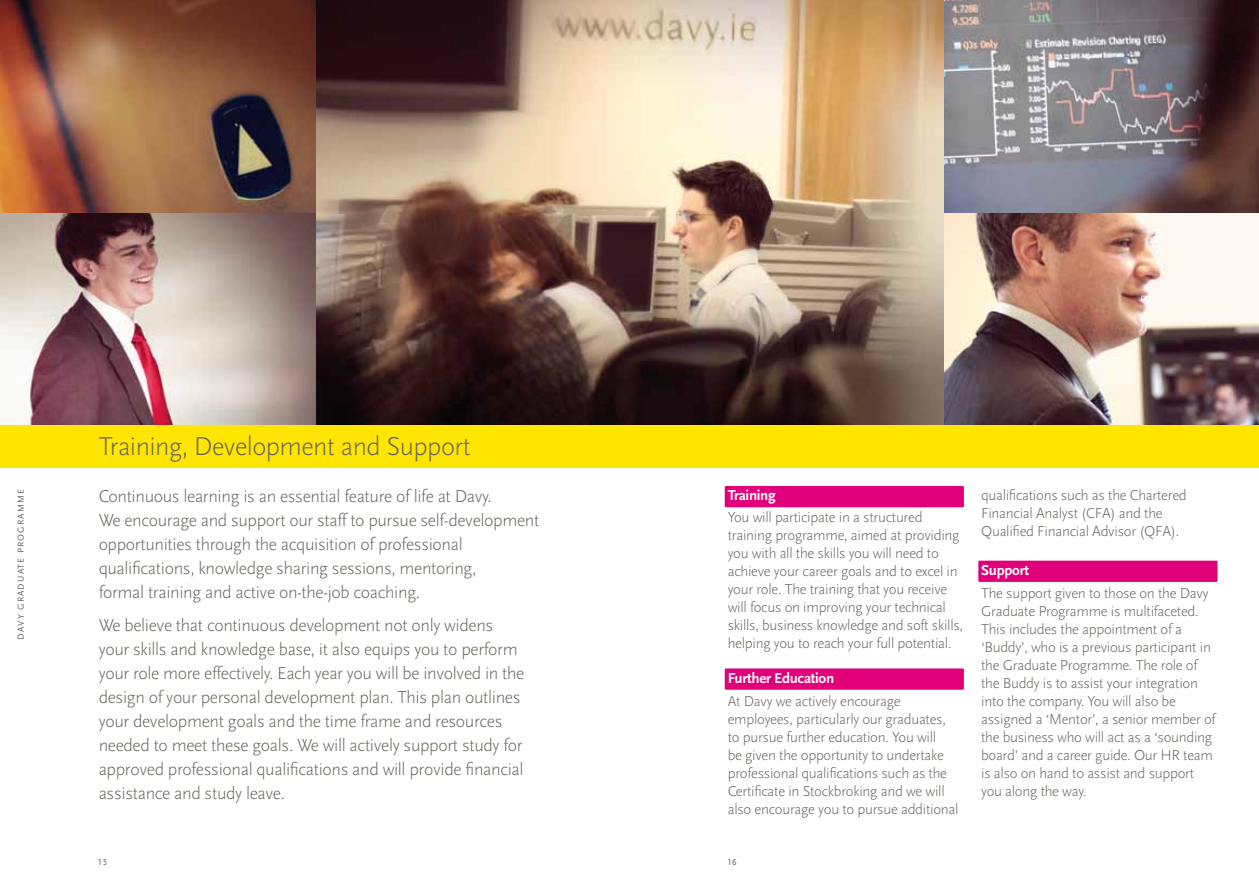
<style>
.page{position:relative;width:1259px;height:893px;background:#fff}
.page>*{position:absolute;margin:0;border:0;box-sizing:border-box;transform-origin:0 0}
.t1{font:300 27px "Scala Sans OT";letter-spacing:-.02em;color:#65645d}
.t2{font:300 18px/24px "Scala Sans OT";letter-spacing:-.02em;color:#65645d}
.t3{font:300 15px/18px "Scala Sans OT";letter-spacing:-.02em;color:#65645d}
.t4{font:700 15px "Scala Sans OT";letter-spacing:-.02em;color:#fff}
.t5{font:9px "Scala Sans OT";letter-spacing:.13em;color:#65645d}
</style>
<div class="page">
<div style="left:725px;top:486px;width:239px;height:21px;background:#e2007a"></div>
<div style="left:725px;top:668px;width:239px;height:22px;background:#e2007a"></div>
<div style="left:978px;top:561px;width:239px;height:21px;background:#e2007a"></div>
<img style="left:1px;top:0;width:1258px;height:425px">
<div style="left:0;top:425px;width:1259px;height:43px;background:#ffe500"></div>
<p class="t5" style="left:16px;top:639px;width:152px;rotate:-90deg">DAVY GRADUATE PROGRAMME</p>
<h1 class="t1" style="left:99px;top:431px;width:373px">Training, Development and Support</h1>
<p class="t2" style="left:99px;top:485px;width:442px">Continuous learning is an essential feature of life at Davy.<br>We encourage and support our staff to pursue self-development opportunities through the acquisition of professional qualifications, knowledge sharing sessions, mentoring,<br>formal training and active on-the-job coaching.</p>
<p class="t2" style="left:99px;top:613px;width:427px">We believe that continuous development not only widens your skills and knowledge base, it also equips you to perform your role more effectively. Each year you will be involved in the design of your personal development plan. This plan outlines your development goals and the time frame and resources needed to meet these goals. We will actively support study for approved professional qualifications and will provide financial assistance and study leave.</p>
<p class="t4" style="left:728px;top:487px;width:50px">Training</p>
<p class="t3" style="left:728px;top:509px;width:237px">You will participate in a structured training programme, aimed at providing you with all the skills you will need to achieve your career goals and to excel in your role. The training that you receive will focus on improving your technical skills, business knowledge and soft skills, helping you to reach your full potential.</p>
<p class="t4" style="left:728px;top:670px;width:108px">Further Education</p>
<p class="t3" style="left:728px;top:692px;width:232px">At Davy we actively encourage employees, particularly our graduates, to pursue further education. You will<br>be given the opportunity to undertake professional qualifications such as the Certificate in Stockbroking and we will also encourage you to pursue additional</p>
<p class="t5" style="left:98px;top:857px;width:11px">15</p>
<p class="t5" style="left:728px;top:857px;width:11px">16</p>
<p class="t3" style="left:981px;top:486px;width:207px">qualifications such as the Chartered<br>Financial Analyst (CFA) and the<br>Qualified Financial Advisor (QFA).</p>
<p class="t4" style="left:981px;top:562px;width:49px">Support</p>
<p class="t3" style="left:981px;top:584px;width:236px">The support given to those on the Davy Graduate Programme is multifaceted.<br>This includes the appointment of a ‘Buddy’, who is a previous participant in the Graduate Programme. The role of the Buddy is to assist your integration into the company. You will also be assigned a ‘Mentor’, a senior member of the business who will act as a ‘sounding board’ and a career guide. Our HR team is also on hand to assist and support you along the way.</p>
</div>
